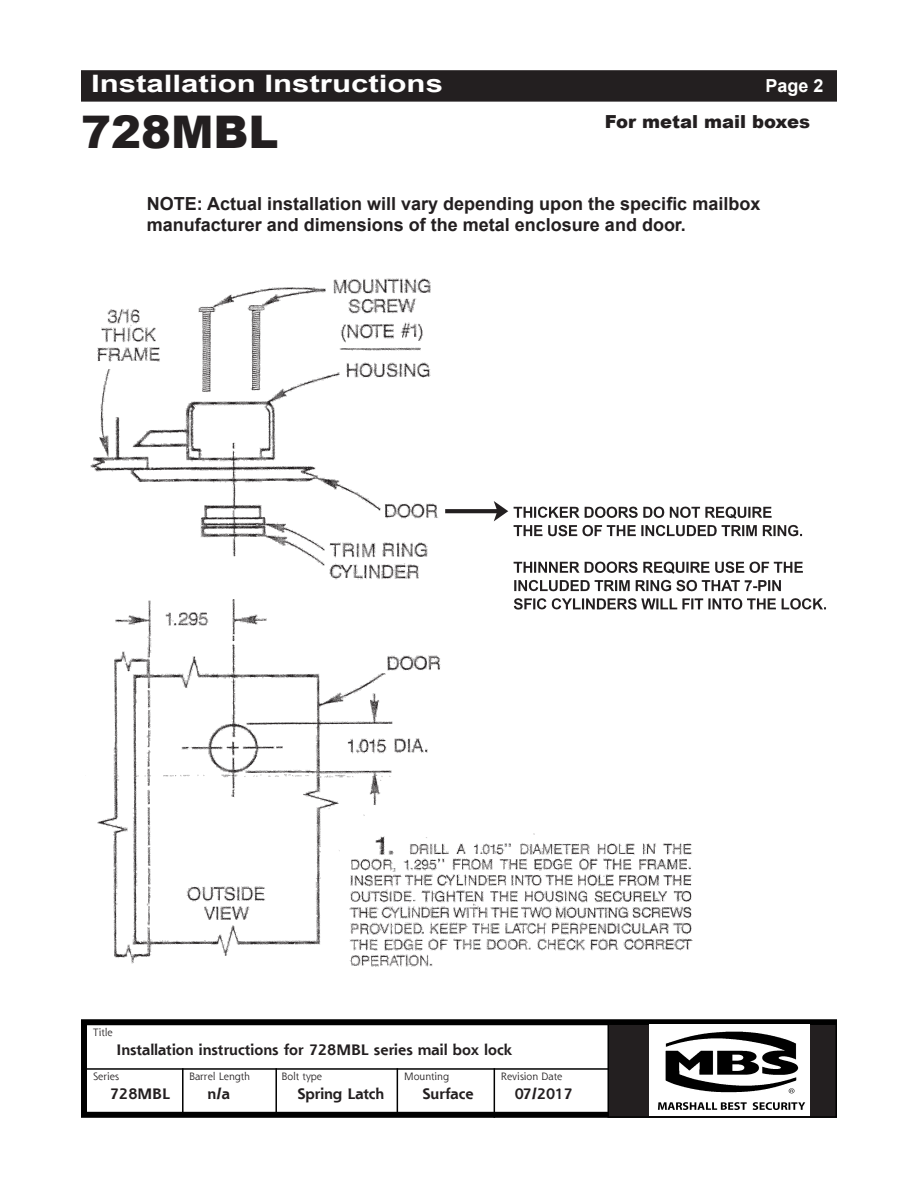
<style>
.page{position:relative;width:918px;height:1188px;background:#fff}
.page>*{position:absolute;margin:0;border:0;box-sizing:border-box;transform-origin:0 0}
._01_Title{font:900 45px "Arial";color:#231f20}
.t1{font:700 24px "Arial";color:#fff;scale:1.3 1}
.t2{font:700 18px/21.6px "Arial";color:#231f20}
.t3{font:900 18px "Arial";color:#231f20}
.t4{font:700 18px "Arial";color:#fff}
.t5{font:700 15px "Shannon ATT";color:#231f20}
.t6{font:10.5px "Shannon ATT";color:#231f20}
</style>
<div class="page">
<div style="left:81px;top:1019px;width:756px;height:99px;border:6px solid #000"></div>
<hr style="left:81px;top:1068px;width:756px;height:2px;background:#000">
<hr style="left:182px;top:1068px;width:2px;height:46px;background:#000">
<hr style="left:275px;top:1068px;width:2px;height:46px;background:#000">
<hr style="left:397px;top:1068px;width:1px;height:46px;background:#000">
<div style="left:608px;top:1024px;width:228px;height:93px;background:#231f20"></div>
<div style="left:608px;top:1023px;width:229px;height:95px;border:2px solid #000"></div>
<hr style="left:494px;top:1068px;width:1px;height:50px;background:#000">
<div style="left:82px;top:72px;width:754px;height:28px;background:#231f20"></div>
<div style="left:81px;top:70px;width:756px;height:32px;border:3px solid #231f20"></div>
<img style="left:90px;top:278px;width:736px;height:689px">
<img style="left:649px;top:1024px;width:161px;height:91px">
<p class="t1" style="left:91px;top:68px;width:272px">Installation Instructions</p>
<p class="t4" style="left:765px;top:74px;width:60px">Page 2</p>
<p class="t3" style="left:605px;top:108px;width:207px">For metal mail boxes</p>
<p class="_01_Title" style="left:81px;top:99px;width:199px">728MBL</p>
<p class="t2" style="left:147px;top:193px;width:615px">NOTE: Actual installation will vary depending upon the specific mailbox manufacturer and dimensions of the metal enclosure and door.</p>
<p class="t6" style="left:93px;top:1026px;width:21px">Title</p>
<p class="t6" style="left:93px;top:1070px;width:27px">Series</p>
<p class="t5" style="left:110px;top:1085px;width:61px">728MBL</p>
<p class="t5" style="left:116px;top:1041px;width:397px">Installation instructions for 728MBL series mail box lock</p>
<p class="t6" style="left:189px;top:1070px;width:63px">Barrel Length</p>
<p class="t5" style="left:208px;top:1085px;width:24px">n/a</p>
<p class="t6" style="left:281px;top:1070px;width:42px">Bolt type</p>
<p class="t5" style="left:298px;top:1085px;width:88px">Spring Latch</p>
<p class="t6" style="left:404px;top:1070px;width:46px">Mounting</p>
<p class="t5" style="left:423px;top:1085px;width:53px">Surface</p>
<p class="t6" style="left:501px;top:1070px;width:63px">Revision Date</p>
<p class="t5" style="left:515px;top:1085px;width:60px">07/2017</p>
</div>
